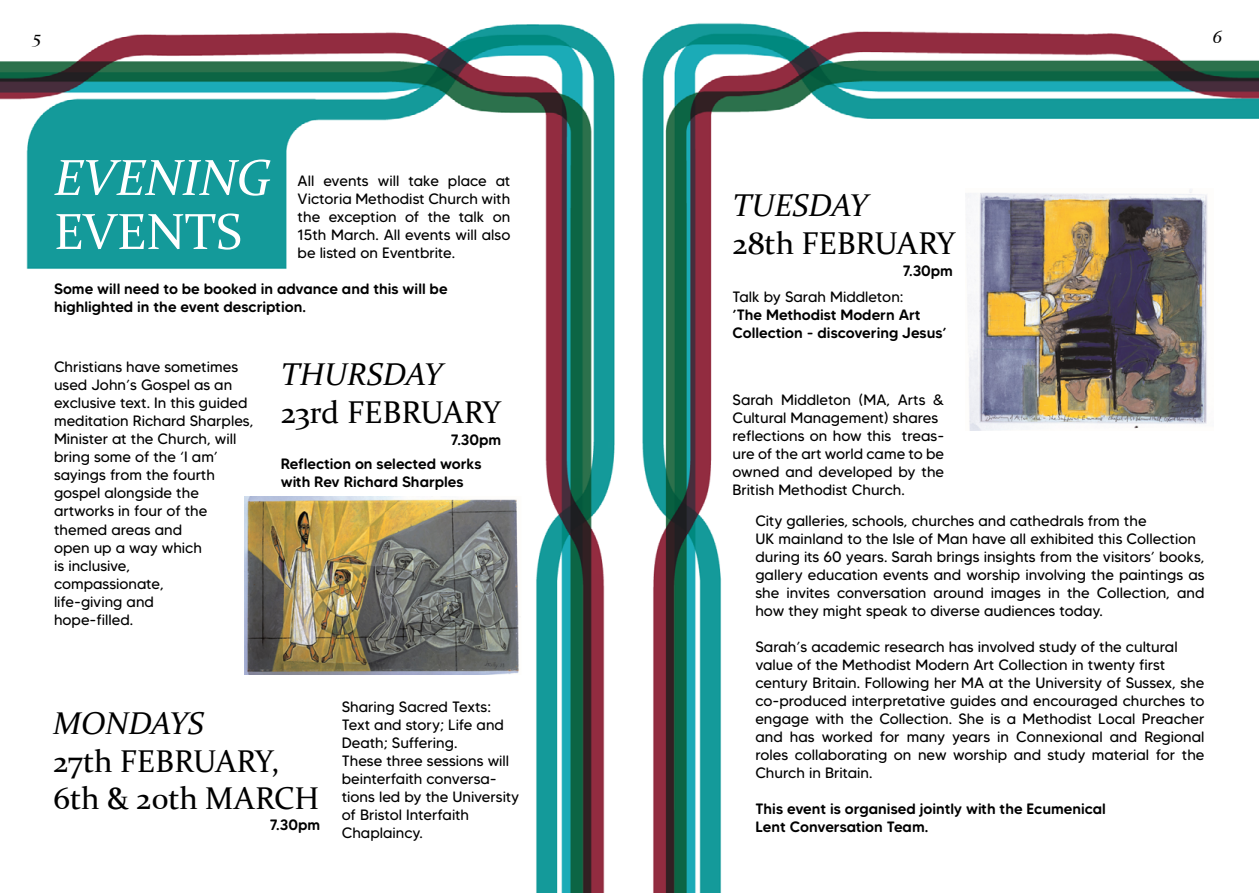
<style>
.page{position:relative;width:1259px;height:893px;background:#fff}
.page>*{position:absolute;margin:0;border:0;box-sizing:border-box;transform-origin:0 0}
.t1{font:italic 51px "Constantia";color:#fff}
.t2{font:51px "Constantia";color:#fff}
.t3{font:31.5px/37.8px "Constantia";color:#000}
.t4{font:italic 31.5px "Constantia";color:#000}
.t5{font:italic 18px "Constantia";color:#000}
.t6{font:15px/18px "MADE Tommy Soft";color:#000}
.t7{font:500 15px/18px "MADE Tommy Soft";color:#000}
</style>
<div class="page">
<img style="left:0;top:23px;width:1259px;height:870px">
<img style="left:244px;top:497px;width:278px;height:178px">
<img style="left:965px;top:188px;width:248px;height:242px">
<p class="t5" style="left:33px;top:25px;width:10px">5</p>
<p class="t5" style="left:1212px;top:25px;width:11px">6</p>
<h1 class="t1" style="left:54px;top:143px;width:218px">EVENING</h1>
<h1 class="t2" style="left:54px;top:197px;width:189px">EVENTS</h1>
<p class="t6" style="left:298px;top:172px;width:214px;text-align:justify">All events will take place at Victoria Methodist Church with the exception of the talk on 15th March. All events will also be listed on Eventbrite.</p>
<p class="t7" style="left:54px;top:279px;width:395px">Some will need to be booked in advance and this will be highlighted in the event description.</p>
<p class="t6" style="left:54px;top:358px;width:201px">Christians have sometimes used John’s Gospel as an exclusive text. In this guided meditation Richard Sharples,<br>Minister at the Church, will bring some of the ‘I am’ sayings from the fourth gospel alongside the artworks in four of the</p>
<h2 class="t4" style="left:281px;top:353px;width:163px">THURSDAY</h2>
<h2 class="t3" style="left:281px;top:392px;width:222px">23rd FEBRUARY</h2>
<p class="t7" style="left:281px;top:455px;width:202px">Reflection on selected works with Rev Richard Sharples</p>
<p class="t7" style="left:451px;top:431px;width:52px">7.30pm</p>
<p class="t6" style="left:54px;top:520px;width:150px">themed areas and open up a way which is inclusive, compassionate, life-giving and hope-filled.</p>
<h2 class="t4" style="left:53px;top:702px;width:152px">MONDAYS</h2>
<h2 class="t3" style="left:53px;top:741px;width:268px">27th FEBRUARY,<br>6th &amp; 20th MARCH</h2>
<p class="t7" style="left:270px;top:816px;width:52px">7.30pm</p>
<p class="t6" style="left:342px;top:698px;width:179px">Sharing Sacred Texts:<br>Text and story; Life and<br>Death; Suffering.<br>These three sessions will beinterfaith conversa&shy;tions led by the University of Bristol Interfaith<br>Chaplaincy.</p>
<h2 class="t4" style="left:732px;top:184px;width:137px">TUESDAY</h2>
<h2 class="t3" style="left:732px;top:223px;width:224px">28th FEBRUARY</h2>
<p class="t6" style="left:732px;top:288px;width:173px">Talk by Sarah Middleton:</p>
<p class="t7" style="left:732px;top:306px;width:216px">’The Methodist Modern Art<br>Collection - discovering Jesus’</p>
<p class="t7" style="left:902px;top:261px;width:52px">7.30pm</p>
<p class="t6" style="left:732px;top:391px;width:213px">Sarah Middleton (MA, Arts &amp;<br>Cultural Management) shares reflections on how this treas&shy;ure of the art world came to be owned and developed by the<br>British Methodist Church.</p>
<p class="t6" style="left:755px;top:512px;width:451px">City galleries, schools, churches and cathedrals from the<br>UK mainland to the Isle of Man have all exhibited this Collection during its 60 years. Sarah brings insights from the visitors’ books, gallery education events and worship involving the paintings as she invites conversation around images in the Collection, and how they might speak to diverse audiences today.</p>
<p class="t6" style="left:755px;top:638px;width:451px">Sarah’s academic research has involved study of the cultural value of the Methodist Modern Art Collection in twenty first century Britain. Following her MA at the University of Sussex, she co-produced interpretative guides and encouraged churches to engage with the Collection. She is a Methodist Local Preacher and has worked for many years in Connexional and Regional roles collaborating on new worship and study material for the Church in Britain.</p>
<p class="t7" style="left:755px;top:800px;width:352px">This event is organised jointly with the Ecumenical<br>Lent Conversation Team.</p>
</div>
